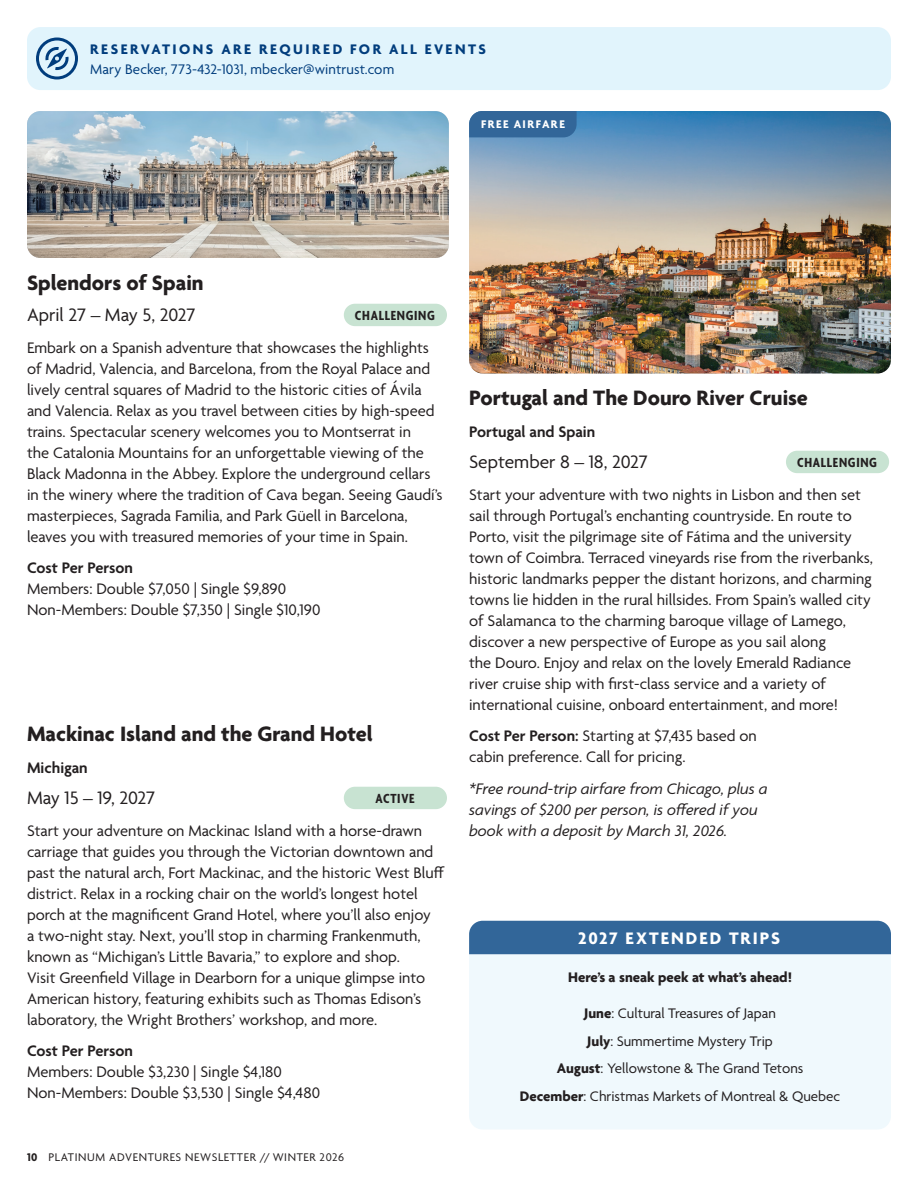
<style>
.page{position:relative;width:918px;height:1188px;background:#fff}
.page>*{position:absolute;margin:0;border:0;box-sizing:border-box;transform-origin:0 0}
.t1{font:700 22.5px "Agenda";color:#231f20}
.t2{font:19.5px "Agenda";color:#231f20}
.t3{font:700 18px "Agenda";letter-spacing:.11em;color:#fff}
.t4{font:16.5px/21px "Agenda";color:#231f20}
.t5{font:italic 16.5px/21px "Agenda";color:#231f20}
.t6{font:600 16.5px "Agenda";color:#231f20}
.t7{font:15px/27.8px "Agenda";color:#231f20;text-align:center}
.t8{font:15px "Agenda";letter-spacing:.005em;color:#013d7d}
.t9{font:700 15px "Agenda";letter-spacing:.165em;color:#013d7d}
.t10{font:700 15px "Agenda";color:#231f20}
.t11{font:700 condensed 14.25px "Agenda";letter-spacing:.05em;color:#231f20}
.t12{font:12px "Agenda";letter-spacing:.05em;color:#231f20}
.t13{font:700 12px "Agenda";letter-spacing:.13em;color:#fff}
.s1{font-weight:700}
.s2{font-weight:600}
</style>
<div class="page">
<div style="left:27px;top:27px;width:864px;height:63px;background:#e1f4fc;border-radius:14px"></div>
<svg style="left:36px;top:38px;width:42px;height:42px"></svg>
<div style="left:469px;top:921px;width:422px;height:209px;background:#f0f9fd;border-radius:14px"></div>
<img style="left:469px;top:111px;width:422px;height:263px">
<div style="left:786px;top:451px;width:103px;height:22px;background:#c8e3d2;border-radius:11px"></div>
<div style="left:469px;top:111px;width:108px;height:26px;background:#326699"></div>
<img style="left:27px;top:111px;width:422px;height:147px">
<div style="left:344px;top:304px;width:103px;height:22px;background:#c8e3d2;border-radius:11px"></div>
<div style="left:469px;top:921px;width:422px;height:33px;background:#326699"></div>
<div style="left:344px;top:787px;width:103px;height:22px;background:#c8e3d2;border-radius:11px"></div>
<p class="t9" style="left:90px;top:41px;width:397px">RESERVATIONS ARE REQUIRED FOR ALL EVENTS</p>
<p class="t8" style="left:90px;top:61px;width:306px">Mary Becker, 773-432-1031, mbecker@wintrust.com</p>
<p class="t13" style="left:481px;top:118px;width:85px">FREE AIRFARE</p>
<h1 class="t1" style="left:27px;top:270px;width:178px">Splendors of Spain</h1>
<p class="t2" style="left:27px;top:304px;width:170px">April 27 – May 5, 2027</p>
<p class="t11" style="left:355px;top:307px;width:81px">CHALLENGING</p>
<p class="t4" style="left:27px;top:338px;width:417px">Embark on a Spanish adventure that showcases the highlights of Madrid, Valencia, and Barcelona, from the Royal Palace and lively central squares of Madrid to the historic cities of Ávila and Valencia. Relax as you travel between cities by high-speed trains. Spectacular scenery welcomes you to Montserrat in<br>the Catalonia Mountains for an unforgettable viewing of the Black Madonna in the Abbey. Explore the underground cellars in the winery where the tradition of Cava began. Seeing Gaudí’s masterpieces, Sagrada Familia, and Park Güell in Barcelona, leaves you with treasured memories of your time in Spain.</p>
<p class="t6" style="left:27px;top:559px;width:108px">Cost Per Person</p>
<p class="t4" style="left:27px;top:579px;width:295px">Members: Double $7,050 | Single $9,890<br>Non-Members: Double $7,350 | Single $10,190</p>
<h1 class="t1" style="left:27px;top:722px;width:347px">Mackinac Island and the Grand Hotel</h1>
<p class="t6" style="left:27px;top:758px;width:62px">Michigan</p>
<p class="t2" style="left:27px;top:787px;width:130px">May 15 – 19, 2027</p>
<p class="t11" style="left:375px;top:790px;width:41px">ACTIVE</p>
<p class="t4" style="left:27px;top:821px;width:419px">Start your adventure on Mackinac Island with a horse-drawn carriage that guides you through the Victorian downtown and past the natural arch, Fort Mackinac, and the historic West Bluff district. Relax in a rocking chair on the world’s longest hotel porch at the magnificent Grand Hotel, where you’ll also enjoy<br>a two-night stay. Next, you’ll stop in charming Frankenmuth, known as “Michigan’s Little Bavaria,” to explore and shop.<br>Visit Greenfield Village in Dearborn for a unique glimpse into American history, featuring exhibits such as Thomas Edison’s laboratory, the Wright Brothers’ workshop, and more.</p>
<p class="t6" style="left:27px;top:1042px;width:108px">Cost Per Person</p>
<p class="t4" style="left:27px;top:1062px;width:295px">Members: Double $3,230 | Single $4,180<br>Non-Members: Double $3,530 | Single $4,480</p>
<p class="t12" style="left:27px;top:1151px;width:319px"><span class="s1">10</span> PLATINUM ADVENTURES NEWSLETTER // WINTER 2026</p>
<h1 class="t1" style="left:469px;top:386px;width:340px">Portugal and The Douro River Cruise</h1>
<p class="t6" style="left:469px;top:422px;width:128px">Portugal and Spain</p>
<p class="t2" style="left:469px;top:451px;width:180px">September 8 – 18, 2027</p>
<p class="t11" style="left:797px;top:454px;width:81px">CHALLENGING</p>
<p class="t4" style="left:469px;top:485px;width:405px">Start your adventure with two nights in Lisbon and then set sail through Portugal’s enchanting countryside. En route to Porto, visit the pilgrimage site of Fátima and the university town of Coimbra. Terraced vineyards rise from the riverbanks, historic landmarks pepper the distant horizons, and charming towns lie hidden in the rural hillsides. From Spain’s walled city of Salamanca to the charming baroque village of Lamego, discover a new perspective of Europe as you sail along<br>the Douro. Enjoy and relax on the lovely Emerald Radiance river cruise ship with first-class service and a variety of international cuisine, onboard entertainment, and more!</p>
<p class="t4" style="left:469px;top:726px;width:289px"><span class="s2">Cost Per Person:</span> Starting at $7,435 based on cabin preference. Call for pricing.</p>
<p class="t5" style="left:469px;top:778px;width:300px">*Free round-trip airfare from Chicago, plus a savings of $200 per person, is offered if you book with a deposit by March 31, 2026.</p>
<p class="t3" style="left:578px;top:928px;width:204px">2027 EXTENDED TRIPS</p>
<p class="t10" style="left:568px;top:969px;width:225px">Here’s a sneak peek at what’s ahead!</p>
<p class="t7" style="left:520px;top:1000px;width:322px"><span class="s1">June</span>: Cultural Treasures of Japan<br><span class="s1">July</span>: Summertime Mystery Trip<br><span class="s1">August</span>: Yellowstone &amp; The Grand Tetons<br><span class="s1">December</span>: Christmas Markets of Montreal &amp; Quebec</p>
</div>
